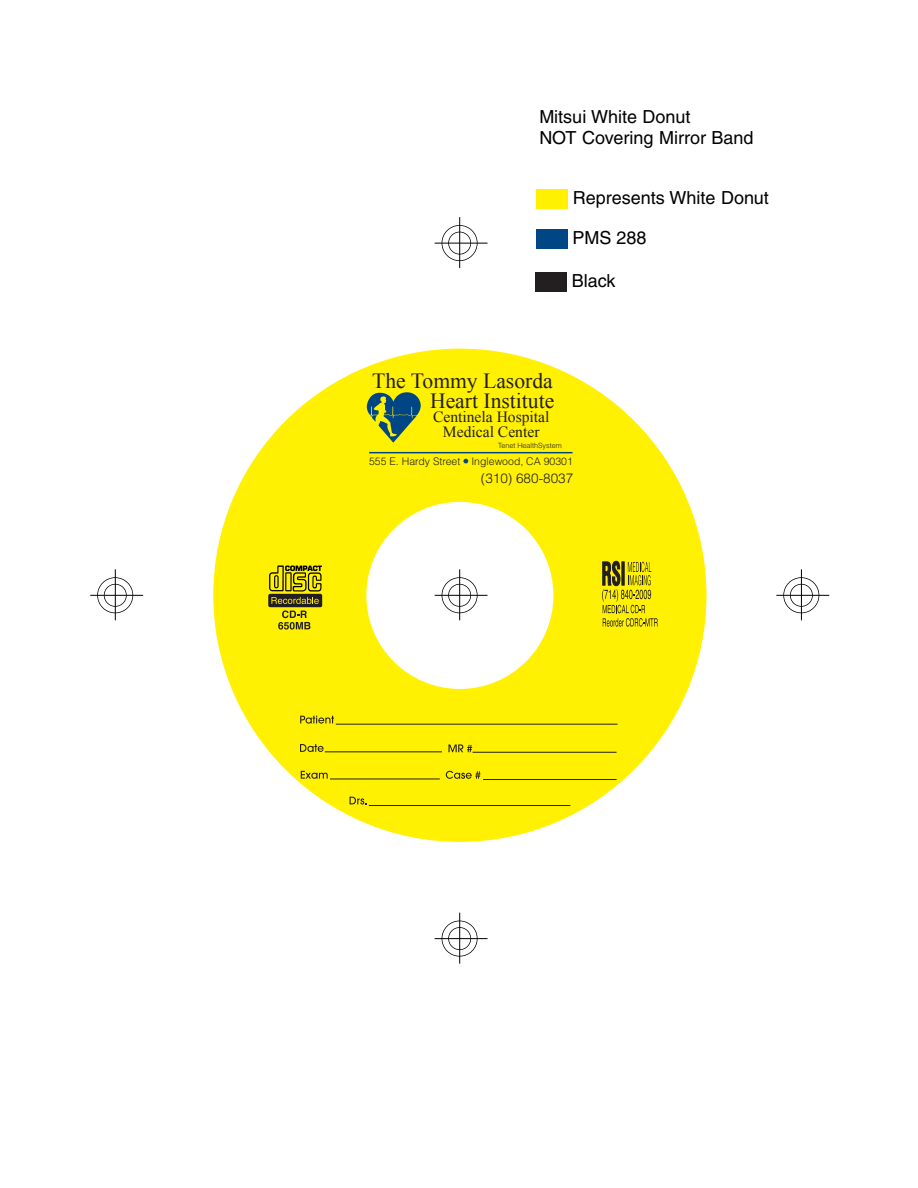
<style>
.page{position:relative;width:918px;height:1188px;background:#fff}
.page>*{position:absolute;margin:0;border:0;box-sizing:border-box;transform-origin:0 0}
.t1{font:21.6px/20.4px "Times New Roman";color:#231f20;text-align:right}
.t2{font:18px/21.6px "Helvetica";color:#000}
.t3{font:15.6px/15.6px "Times New Roman";color:#231f20;text-align:center}
.t4{font:300 13.5px "Helvetica";color:#231f20}
.t5{font:300 10.5px "Helvetica";color:#231f20}
.t6{font:300 7.2px "Helvetica";color:#231f20}
.s1{color:#004684}
</style>
<div class="page">
<div style="left:213px;top:349px;width:494px;height:493px;background:#fff101;border-radius:50%"></div>
<div style="left:366px;top:502px;width:187px;height:187px;background:#fff;border-radius:50%"></div>
<hr style="left:459px;top:913px;width:1px;height:51px;background:#000">
<hr style="left:435px;top:938px;width:53px;height:1px;background:#000">
<div style="left:448px;top:927px;width:23px;height:23px;border:2px solid #000;border-radius:50%"></div>
<div style="left:442px;top:921px;width:36px;height:36px;border:2px solid #000;border-radius:50%"></div>
<hr style="left:459px;top:217px;width:1px;height:51px;background:#000">
<hr style="left:435px;top:243px;width:53px;height:1px;background:#000">
<div style="left:448px;top:232px;width:23px;height:23px;border:2px solid #000;border-radius:50%"></div>
<div style="left:442px;top:225px;width:36px;height:36px;border:2px solid #000;border-radius:50%"></div>
<hr style="left:115px;top:569px;width:1px;height:51px;background:#000">
<hr style="left:90px;top:595px;width:53px;height:1px;background:#000">
<div style="left:104px;top:584px;width:23px;height:23px;border:2px solid #000;border-radius:50%"></div>
<div style="left:97px;top:577px;width:36px;height:36px;border:2px solid #000;border-radius:50%"></div>
<hr style="left:801px;top:569px;width:1px;height:51px;background:#000">
<hr style="left:776px;top:595px;width:53px;height:1px;background:#000">
<div style="left:790px;top:584px;width:23px;height:23px;border:2px solid #000;border-radius:50%"></div>
<div style="left:783px;top:577px;width:36px;height:36px;border:2px solid #000;border-radius:50%"></div>
<div style="left:537px;top:189px;width:31px;height:20px;background:#fff101"></div>
<hr style="left:459px;top:569px;width:1px;height:51px;background:#000">
<hr style="left:435px;top:595px;width:53px;height:1px;background:#000">
<div style="left:448px;top:584px;width:23px;height:23px;border:2px solid #000;border-radius:50%"></div>
<div style="left:442px;top:577px;width:36px;height:36px;border:2px solid #000;border-radius:50%"></div>
<svg style="left:602px;top:561px;width:56px;height:66px"></svg>
<div style="left:268px;top:594px;width:54px;height:13px;background:#231f20;border:2px solid #231f20"></div>
<svg style="left:271px;top:597px;width:48px;height:7px"></svg>
<svg style="left:278px;top:610px;width:32px;height:20px"></svg>
<img style="left:269px;top:565px;width:53px;height:27px">
<svg style="left:300px;top:716px;width:34px;height:8px"></svg>
<hr style="left:336px;top:724px;width:282px;height:1px;background:#231f20">
<svg style="left:448px;top:744px;width:24px;height:8px"></svg>
<hr style="left:473px;top:752px;width:144px;height:1px;background:#231f20">
<svg style="left:301px;top:771px;width:27px;height:8px"></svg>
<svg style="left:446px;top:771px;width:34px;height:8px"></svg>
<hr style="left:483px;top:779px;width:134px;height:1px;background:#231f20">
<svg style="left:350px;top:797px;width:17px;height:8px"></svg>
<hr style="left:369px;top:805px;width:201px;height:1px;background:#231f20">
<svg style="left:300px;top:744px;width:24px;height:8px"></svg>
<hr style="left:325px;top:751px;width:117px;height:1px;background:#231f20">
<hr style="left:330px;top:779px;width:110px;height:1px;background:#231f20">
<img style="left:366px;top:392px;width:58px;height:60px">
<hr style="left:369px;top:452px;width:204px;height:1px;background:#004684">
<div style="left:537px;top:230px;width:31px;height:19px;background:#004684"></div>
<div style="left:536px;top:272px;width:31px;height:19px;background:#231f20"></div>
<p class="t2" style="left:539px;top:106px;width:216px">Mitsui White Donut<br>NOT Covering Mirror Band</p>
<p class="t2" style="left:573px;top:187px;width:198px">Represents White Donut</p>
<p class="t2" style="left:573px;top:227px;width:76px">PMS 288</p>
<p class="t2" style="left:572px;top:270px;width:45px">Black</p>
<p class="t1" style="left:372px;top:370px;width:184px">The Tommy Lasorda<br>Heart Institute</p>
<p class="t3" style="left:433px;top:409px;width:118px">Centinela Hospital<br>Medical Center</p>
<p class="t6" style="left:498px;top:441px;width:65px">Tenet HealthSystem</p>
<p class="t5" style="left:369px;top:455px;width:205px">555 E. Hardy Street <span class="s1">•</span> Inglewood, CA 90301</p>
<p class="t4" style="left:481px;top:470px;width:94px">(310) 680-8037</p>
</div>
